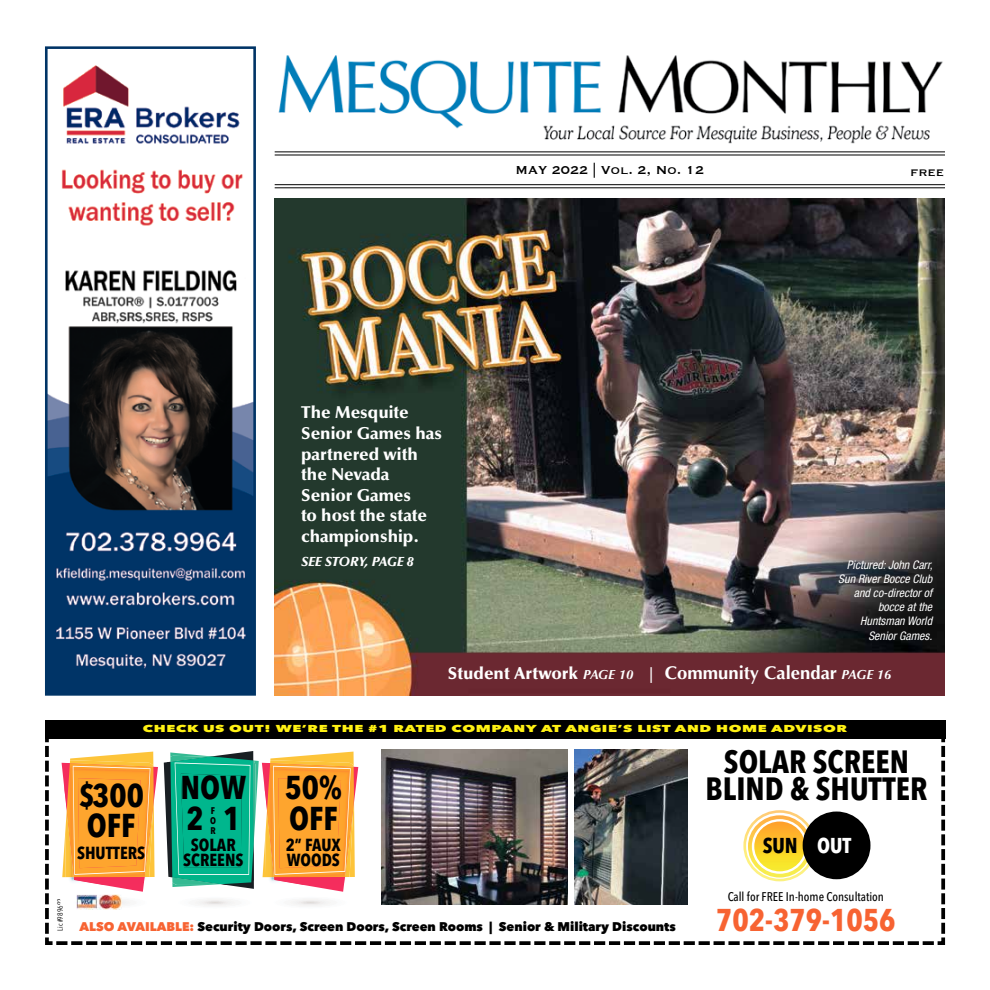
<style>
.page{position:relative;width:990px;height:990px;background:#fff}
.page>*{position:absolute;margin:0;border:0;box-sizing:border-box;transform-origin:0 0}
.t1{font:700 32.75px/30.9px "Avenir Next Condensed";color:#000}
.t2{font:700 31.88px "Avenir Next Condensed";color:#000}
.t3{font:700 31.25px "Avenir Next Condensed";color:#f76332}
.t4{font:700 21.25px "Avenir Next Condensed";color:#000}
.t5{font:700 18.38px "Optima";color:#fff}
.t6{font:700 17.38px/15.4px "Avenir Next Condensed";color:#000}
.t7{font:900 17.12px/20.5px "Optima LT Std";color:#fff}
.t8{font:15px "Copperplate";color:#000}
.t9{font:italic 900 13.12px "Optima LT Std";color:#fff}
.t10{font:800 12.5px "Avenir Next";color:#000}
.t11{font:500 12.5px "Avenir Next Condensed";color:#000}
.t12{font:italic condensed 11.88px/14.2px "Helvetica Neue";color:#fff;text-align:right}
.t13{font:800 10px "Avenir Next";letter-spacing:.035em;color:#fff113;scale:1.5 1}
.t14{font:700 9.62px/9.5px "Avenir Next Condensed";color:#000;text-align:justify}
.t15{font:7.5px "Avenir Next Condensed";color:#000}
.s1{font-family:"Optima LT Std";font-weight:900;font-size:17.12px}
.s2{font-style:italic;font-size:13.12px}
.s3{font-size:15.75px}
.s4{color:#fff}
.s5{color:#f76332}
</style>
<div class="page">
<img style="left:278px;top:55px;width:665px;height:89px">
<hr style="left:275px;top:152px;width:670px;height:1px;background:#000">
<hr style="left:275px;top:155px;width:670px;height:1px;background:#000">
<hr style="left:275px;top:184px;width:670px;height:1px;background:#000">
<hr style="left:275px;top:187px;width:670px;height:1px;background:#000">
<svg style="left:45px;top:720px;width:901px;height:225px"></svg>
<img style="left:77px;top:894px;width:45px;height:15px">
<img style="left:382px;top:750px;width:186px;height:155px">
<img style="left:575px;top:750px;width:113px;height:155px">
<img style="left:49px;top:65px;width:203px;height:627px">
<div style="left:45px;top:46px;width:211px;height:650px;border:3px solid #003466"></div>
<img style="left:275px;top:198px;width:669px;height:498px">
<p class="t8" style="left:516px;top:160px;width:190px">MAY 2022 | Vol. 2, No. 12</p>
<p class="t8" style="left:910px;top:162px;width:36px">free</p>
<h3 class="t7" style="left:301px;top:403px;width:142px">The Mesquite<br>Senior Games has partnered with the Nevada<br>Senior Games<br>to host the state championship.</h3>
<p class="t9" style="left:301px;top:554px;width:114px">SEE STORY, PAGE 8</p>
<p class="t12" style="left:838px;top:557px;width:96px">Pictured: John Carr,<br>Sun River Bocce Club and co-director of bocce at the<br>Huntsman World<br>Senior Games.</p>
<h3 class="t5" style="left:448px;top:662px;width:445px"><span class="s1">Student Artwork</span> <span class="s2">PAGE 10</span> <span class="s3">|</span> Community Calendar <span class="s2">PAGE 16</span></h3>
<p class="t15" style="left:54px;top:931px;width:34px;rotate:-90deg">Lic #989692</p>
<p class="t13" style="left:143px;top:722px;width:471px">CHECK US OUT! WE’RE THE #1 RATED COMPANY AT ANGIE’S LIST AND HOME ADVISOR</p>
<h2 class="t2" style="left:724px;top:742px;width:186px">SOLAR SCREEN</h2>
<h1 class="t1" style="left:285px;top:772px;width:59px">50%<br>OFF</h1>
<h3 class="t6" style="left:286px;top:837px;width:56px">2” FAUX<br>WOODS</h3>
<h1 class="t1" style="left:180px;top:772px;width:67px">NOW<br>2 1</h1>
<h3 class="t6" style="left:183px;top:837px;width:62px;text-align:center">SOLAR<br>SCREENS</h3>
<h1 class="t1" style="left:78px;top:779px;width:67px">$300</h1>
<h2 class="t2" style="left:706px;top:770px;width:223px">BLIND &amp; SHUTTER</h2>
<h1 class="t1" style="left:87px;top:810px;width:50px">OFF</h1>
<h3 class="t6" style="left:77px;top:845px;width:70px">SHUTTERS</h3>
<p class="t14" style="left:210px;top:806px;width:7px">F O R</p>
<h3 class="t4" style="left:763px;top:832px;width:90px">SUN <span class="s4">OUT</span></h3>
<p class="t10" style="left:80px;top:919px;width:598px"><span class="s5">ALSO AVAILABLE:</span> Security Doors, Screen Doors, Screen Rooms | Senior &amp; Military Discounts</p>
<p class="t11" style="left:728px;top:890px;width:158px">Call for FREE In-home Consultation</p>
<h3 class="t3" style="left:716px;top:901px;width:181px">702-379-1056</h3>
</div>
